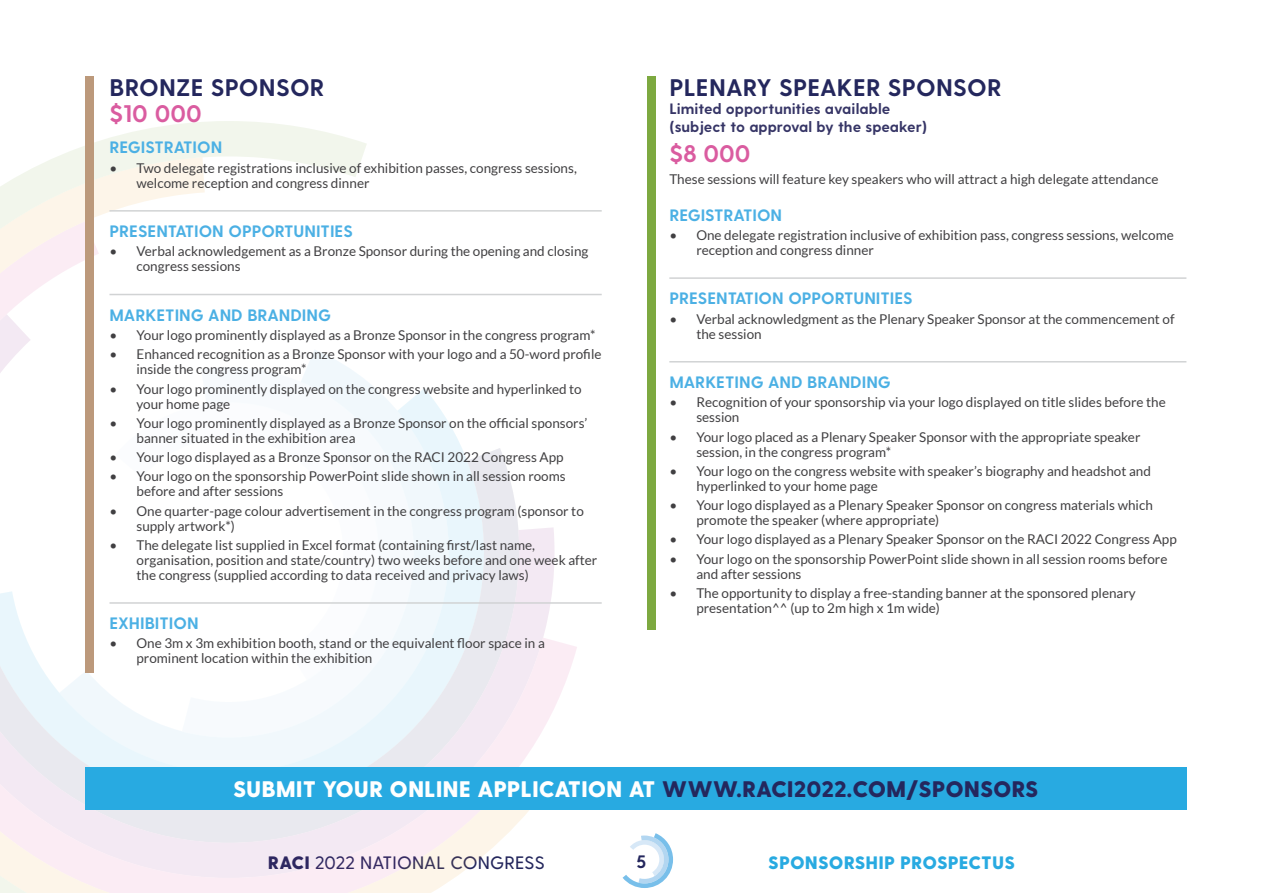
<style>
.page{position:relative;width:1263px;height:893px;background:#fff}
.page>*{position:absolute;margin:0;border:0;box-sizing:border-box;transform-origin:0 0}
.t1{font:700 24px "Greycliff CF";letter-spacing:.01em;color:#24275d}
.t2{font:700 24px "Greycliff CF";color:#da5ca0}
.t3{font:800 22.5px "Greycliff CF";color:#fff}
.t4{font:500 18px "Greycliff CF";letter-spacing:.01em;color:#24275d}
.t5{font:800 18px "Greycliff CF";letter-spacing:.01em;color:#28aae1}
.t6{font:700 18px "Greycliff CF";color:#24275d}
.t7{font:700 16.5px "Greycliff CF";color:#4bb0e4}
.t8{font:700 15px/18px "Greycliff CF";color:#363566}
.t9{font:13.5px/15px "Lato";color:#414042}
.s1{color:#24275d}
.s2{font-weight:800}
</style>
<div class="page">
<svg style="left:622px;top:833px;width:51px;height:55px"></svg>
<svg style="left:546px;top:293px;width:31px;height:517px"></svg>
<svg style="left:422px;top:293px;width:124px;height:600px"></svg>
<svg style="left:0;top:121px;width:422px;height:772px"></svg>
<hr style="left:109px;top:210px;width:493px;height:2px;background:#d1d3d4">
<hr style="left:109px;top:294px;width:493px;height:1px;background:#d1d3d4">
<hr style="left:109px;top:602px;width:493px;height:2px;background:#d1d3d4">
<div style="left:85px;top:77px;width:9px;height:596px;background:#bc997b"></div>
<hr style="left:669px;top:277px;width:517px;height:2px;background:#d1d3d4">
<hr style="left:669px;top:361px;width:517px;height:1px;background:#d1d3d4">
<div style="left:647px;top:77px;width:9px;height:553px;background:#7da940"></div>
<div style="left:85px;top:767px;width:1101px;height:42px;background:#28aae1"></div>
<h1 class="t1" style="left:110px;top:73px;width:216px">BRONZE SPONSOR</h1>
<h1 class="t2" style="left:109px;top:99px;width:94px">$10 000</h1>
<p class="t7" style="left:109px;top:138px;width:114px">REGISTRATION</p>
<p class="t9" style="left:136px;top:160px;width:442px;text-indent:-27px">• Two delegate registrations inclusive of exhibition passes, congress sessions, welcome reception and congress dinner</p>
<p class="t7" style="left:109px;top:221px;width:245px">PRESENTATION OPPORTUNITIES</p>
<p class="t9" style="left:136px;top:244px;width:453px;text-indent:-27px">• Verbal acknowledgement as a Bronze Sponsor during the opening and closing congress sessions</p>
<p class="t7" style="left:109px;top:305px;width:223px">MARKETING AND BRANDING</p>
<p class="t9" style="left:109px;top:328px;width:487px">• Your logo prominently displayed as a Bronze Sponsor in the congress program*</p>
<p class="t9" style="left:136px;top:347px;width:466px;text-indent:-27px">• Enhanced recognition as a Bronze Sponsor with your logo and a 50-word profile inside the congress program*</p>
<p class="t9" style="left:136px;top:381px;width:447px;text-indent:-27px">• Your logo prominently displayed on the congress website and hyperlinked to your home page</p>
<p class="t9" style="left:136px;top:415px;width:452px;text-indent:-27px">• Your logo prominently displayed as a Bronze Sponsor on the official sponsors’ banner situated in the exhibition area</p>
<p class="t9" style="left:109px;top:450px;width:456px">• Your logo displayed as a Bronze Sponsor on the RACI 2022 Congress App</p>
<p class="t9" style="left:136px;top:469px;width:431px;text-indent:-27px">• Your logo on the sponsorship PowerPoint slide shown in all session rooms before and after sessions</p>
<p class="t9" style="left:136px;top:503px;width:449px;text-indent:-27px">• One quarter-page colour advertisement in the congress program (sponsor to supply artwork*)</p>
<p class="t9" style="left:136px;top:537px;width:462px;text-indent:-27px">• The delegate list supplied in Excel format (containing first/last name, organisation, position and state/country) two weeks before and one week after the congress (supplied according to data received and privacy laws)</p>
<p class="t7" style="left:109px;top:614px;width:91px">EXHIBITION</p>
<p class="t9" style="left:136px;top:636px;width:410px;text-indent:-27px">• One 3m x 3m exhibition booth, stand or the equivalent floor space in a prominent location within the exhibition</p>
<h1 class="t1" style="left:669px;top:73px;width:334px">PLENARY SPEAKER SPONSOR</h1>
<p class="t8" style="left:669px;top:100px;width:259px">Limited opportunities available (subject to approval by the speaker)</p>
<h1 class="t2" style="left:669px;top:139px;width:83px">$8 000</h1>
<p class="t9" style="left:669px;top:172px;width:491px">These sessions will feature key speakers who will attract a high delegate attendance</p>
<p class="t7" style="left:669px;top:205px;width:114px">REGISTRATION</p>
<p class="t9" style="left:696px;top:227px;width:479px;text-indent:-27px">• One delegate registration inclusive of exhibition pass, congress sessions, welcome reception and congress dinner</p>
<p class="t7" style="left:669px;top:289px;width:245px">PRESENTATION OPPORTUNITIES</p>
<p class="t9" style="left:696px;top:311px;width:480px;text-indent:-27px">• Verbal acknowledgment as the Plenary Speaker Sponsor at the commencement of the session</p>
<p class="t7" style="left:669px;top:372px;width:223px">MARKETING AND BRANDING</p>
<p class="t9" style="left:696px;top:395px;width:471px;text-indent:-27px">• Recognition of your sponsorship via your logo displayed on title slides before the session</p>
<p class="t9" style="left:696px;top:429px;width:446px;text-indent:-27px">• Your logo placed as a Plenary Speaker Sponsor with the appropriate speaker session, in the congress program*</p>
<p class="t9" style="left:696px;top:463px;width:456px;text-indent:-27px">• Your logo on the congress website with speaker’s biography and headshot and hyperlinked to your home page</p>
<p class="t9" style="left:696px;top:498px;width:458px;text-indent:-27px">• Your logo displayed as a Plenary Speaker Sponsor on congress materials which promote the speaker (where appropriate)</p>
<p class="t9" style="left:669px;top:532px;width:509px">• Your logo displayed as a Plenary Speaker Sponsor on the RACI 2022 Congress App</p>
<p class="t9" style="left:696px;top:551px;width:473px;text-indent:-27px">• Your logo on the sponsorship PowerPoint slide shown in all session rooms before and after sessions</p>
<p class="t9" style="left:696px;top:585px;width:441px;text-indent:-27px">• The opportunity to display a free-standing banner at the sponsored plenary presentation^^ (up to 2m high x 1m wide)</p>
<h2 class="t3" style="left:233px;top:775px;width:807px">SUBMIT YOUR ONLINE APPLICATION AT <span class="s1">WWW.RACI2022.COM/SPONSORS</span></h2>
<h3 class="t4" style="left:268px;top:852px;width:278px"><span class="s2">RACI</span> 2022 NATIONAL CONGRESS</h3>
<h3 class="t6" style="left:636px;top:851px;width:11px">5</h3>
<h3 class="t5" style="left:768px;top:851px;width:248px">SPONSORSHIP PROSPECTUS</h3>
</div>
